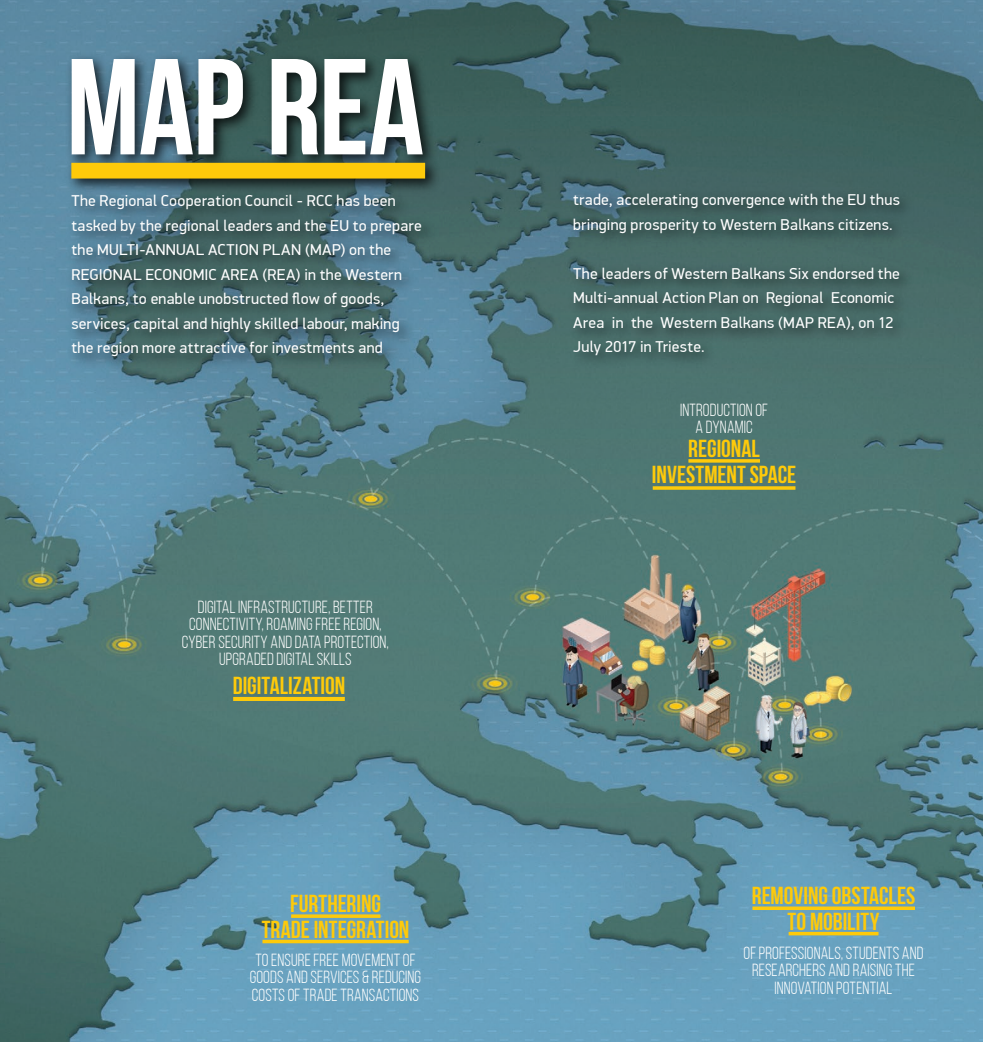
<style>
.page{position:relative;width:983px;height:1042px;background:#fff}
.page>*{position:absolute;margin:0;border:0;box-sizing:border-box;transform-origin:0 0}
.t1{font:700 136.15px "Bebas Neue";letter-spacing:-.01em;color:#fff}
.t2{font:700 24.5px/26.2px "Bebas Neue";color:#feca0a;text-align:center}
.t3{font:17.5px/17.5px "Bebas Neue";letter-spacing:.01em;color:#fff;text-align:center}
.t4{font:15.75px/24.5px "PF Din Display Pro";letter-spacing:.02em;color:#fff}
</style>
<div class="page">
<img style="left:0;top:0;width:982px;height:1042px">
<svg style="left:291px;top:914px;width:89px;height:4px"></svg>
<hr style="left:262px;top:940px;width:146px;height:3px;background:#feca0a">
<svg style="left:752px;top:906px;width:162px;height:4px"></svg>
<hr style="left:788px;top:932px;width:90px;height:3px;background:#feca0a">
<svg style="left:688px;top:459px;width:71px;height:4px"></svg>
<svg style="left:652px;top:486px;width:143px;height:4px"></svg>
<hr style="left:233px;top:697px;width:112px;height:4px;background:#feca0a">
<img style="left:61px;top:199px;width:384px;height:185px">
<img style="left:56px;top:29px;width:388px;height:170px">
<img style="left:61px;top:153px;width:384px;height:46px">
<div style="left:71px;top:163px;width:354px;height:16px;background:#feca0a"></div>
<img style="left:563px;top:182px;width:368px;height:232px">
<h1 class="t1" style="left:66px;top:33px;width:359px">MAP REA</h1>
<p class="t4" style="left:71px;top:189px;width:352px">The Regional Cooperation Council - RCC has been tasked by the regional leaders and the EU to prepare the MULTI-ANNUAL ACTION PLAN (MAP) on the REGIONAL ECONOMIC AREA (REA) in the Western Balkans, to enable unobstructed flow of goods, services, capital and highly skilled labour, making the region more attractive for investments and</p>
<p class="t3" style="left:182px;top:598px;width:208px">DIGITAL INFRASTRUCTURE, BETTER<br>CONNECTIVITY, ROAMING FREE REGION,<br>CYBER SECURITY AND DATA PROTECTION,<br>UPGRADED DIGITAL SKILLS</p>
<h2 class="t2" style="left:233px;top:672px;width:114px">DIGITALIZATION</h2>
<h2 class="t2" style="left:261px;top:890px;width:149px">FURTHERING<br>TRADE INTEGRATION</h2>
<p class="t3" style="left:250px;top:951px;width:173px">TO ENSURE FREE MOVEMENT OF<br>GOODS AND SERVICES &amp; REDUCING<br>COSTS OF TRADE TRANSACTIONS</p>
<p class="t4" style="left:573px;top:188px;width:328px">trade, accelerating convergence with the EU thus bringing prosperity to Western Balkans citizens.</p>
<p class="t4" style="left:573px;top:261px;width:328px">The leaders of Western Balkans Six endorsed the Multi-annual Action Plan on Regional Economic Area in the Western Balkans (MAP REA), on 12<br>July 2017 in Trieste.</p>
<p class="t3" style="left:680px;top:401px;width:89px">INTRODUCTION OF<br>A DYNAMIC</p>
<h2 class="t2" style="left:651px;top:435px;width:146px">REGIONAL<br>INVESTMENT SPACE</h2>
<h2 class="t2" style="left:751px;top:882px;width:165px">REMOVING OBSTACLES<br>TO MOBILITY</h2>
<p class="t3" style="left:743px;top:944px;width:181px">OF PROFESSIONALS, STUDENTS AND<br>RESEARCHERS AND RAISING THE<br>INNOVATION POTENTIAL</p>
</div>
